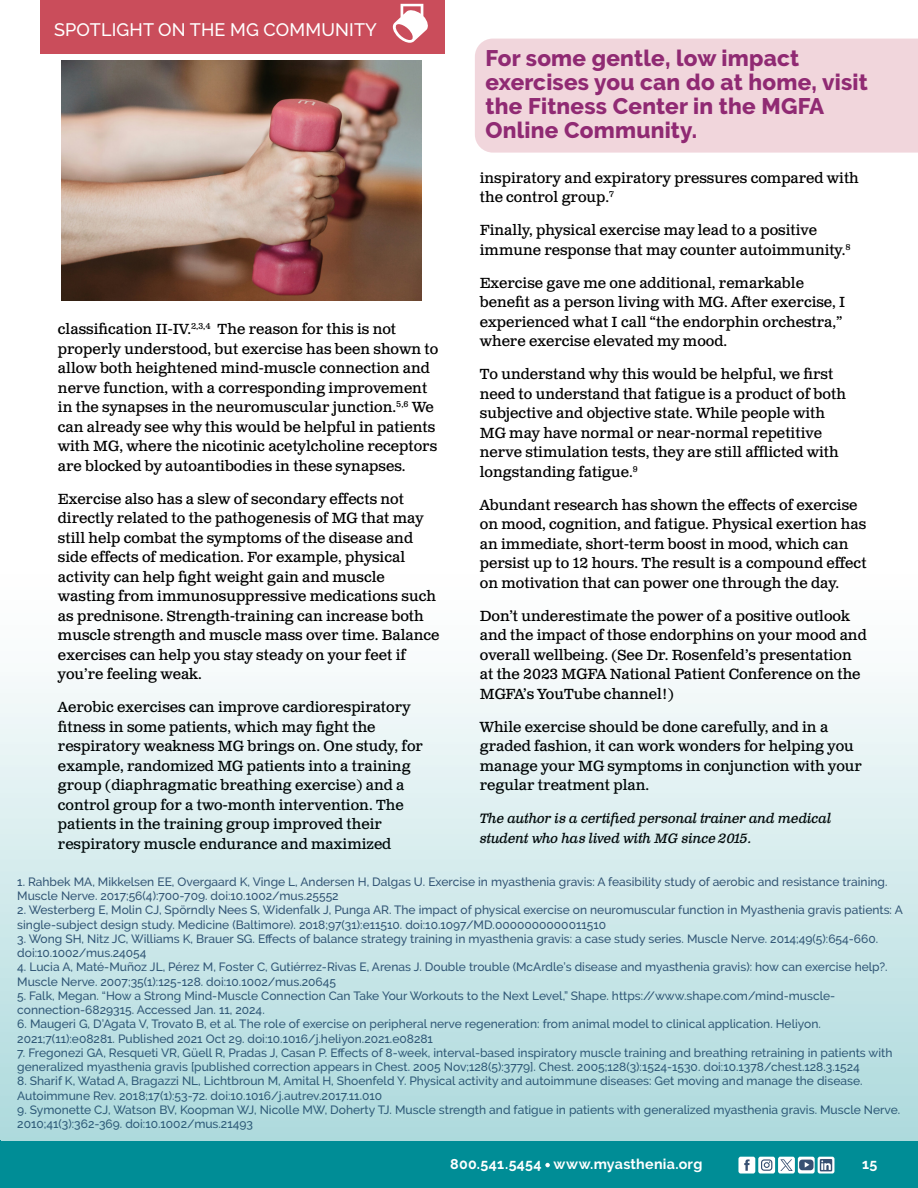
<style>
.page{position:relative;width:918px;height:1188px;background:#fff}
.page>*{position:absolute;margin:0;border:0;box-sizing:border-box;transform-origin:0 0}
.t1{font:800 22.5px/24px "Raleway";letter-spacing:.01em;color:#902a73}
.t2{font:500 18px "Raleway";letter-spacing:.01em;color:#fff}
.t3{font:14.7px/19.5px "Clarendon Text Pro";color:#000}
.t4{font:700 14.25px "Raleway";letter-spacing:.02em;color:#fff}
.t5{font:italic 13.5px/19.5px "Clarendon Text Pro";letter-spacing:-.02em;color:#000}
.t6{font:500 12px/14.2px "Raleway";color:#375072}
</style>
<div class="page">
<div style="left:475px;top:39px;width:443px;height:114px;background:#f1d6dc"></div>
<div style="left:0;top:564px;width:918px;height:624px;background:#fbfdfd"></div>
<div style="left:40px;top:0;width:404px;height:54px;background:#ca4d5b"></div>
<svg style="left:392px;top:4px;width:36px;height:39px"></svg>
<img style="left:62px;top:61px;width:359px;height:239px">
<div style="left:0;top:663px;width:918px;height:525px;background:linear-gradient(to bottom,#f6fafb,#a5d6d9)"></div>
<div style="left:0;top:1141px;width:918px;height:47px;background:#008d96"></div>
<svg style="left:545px;top:1163px;width:5px;height:4px"></svg>
<div style="left:738px;top:1157px;width:17px;height:17px;background:#fff;border-radius:2px"></div>
<svg style="left:744px;top:1159px;width:6px;height:12px"></svg>
<div style="left:758px;top:1157px;width:17px;height:17px;background:#fff;border-radius:2px"></div>
<div style="left:761px;top:1159px;width:11px;height:12px;border:1px solid #375072;border-radius:3px"></div>
<svg style="left:764px;top:1161px;width:6px;height:7px"></svg>
<div style="left:778px;top:1157px;width:17px;height:17px;background:#fff;border-radius:2px"></div>
<svg style="left:780px;top:1159px;width:13px;height:12px"></svg>
<svg style="left:798px;top:1157px;width:17px;height:17px"></svg>
<div style="left:799px;top:1160px;width:15px;height:10px;background:#375072;border-radius:3px"></div>
<svg style="left:805px;top:1162px;width:4px;height:6px"></svg>
<svg style="left:818px;top:1157px;width:16px;height:17px"></svg>
<svg style="left:820px;top:1159px;width:12px;height:12px"></svg>
<p class="t2" style="left:54px;top:20px;width:325px">SPOTLIGHT ON THE MG COMMUNITY</p>
<p class="t3" style="left:58px;top:320px;width:382px">classification II-IV.<sup>2,3,4</sup> The reason for this is not properly understood, but exercise has been shown to allow both heightened mind-muscle connection and nerve function, with a corresponding improvement in the synapses in the neuromuscular junction.<sup>5,6</sup> We can already see why this would be helpful in patients with MG, where the nicotinic acetylcholine receptors are blocked by autoantibodies in these synapses.</p>
<p class="t3" style="left:58px;top:490px;width:383px">Exercise also has a slew of secondary effects not directly related to the pathogenesis of MG that may still help combat the symptoms of the disease and side effects of medication. For example, physical activity can help fight weight gain and muscle wasting from immunosuppressive medications such as prednisone. Strength-training can increase both muscle strength and muscle mass over time. Balance exercises can help you stay steady on your feet if you’re feeling weak.</p>
<p class="t3" style="left:58px;top:698px;width:367px">Aerobic exercises can improve cardiorespiratory fitness in some patients, which may fight the respiratory weakness MG brings on. One study, for example, randomized MG patients into a training group (diaphragmatic breathing exercise) and a control group for a two-month intervention. The patients in the training group improved their respiratory muscle endurance and maximized</p>
<h1 class="t1" style="left:486px;top:47px;width:384px">For some gentle, low impact exercises you can do at home, visit the Fitness Center in the MGFA<br>Online Community.</h1>
<p class="t3" style="left:480px;top:169px;width:381px">inspiratory and expiratory pressures compared with the control group.<sup>7</sup></p>
<p class="t3" style="left:480px;top:221px;width:372px">Finally, physical exercise may lead to a positive immune response that may counter autoimmunity.<sup>8</sup></p>
<p class="t3" style="left:480px;top:274px;width:367px">Exercise gave me one additional, remarkable benefit as a person living with MG. After exercise, I experienced what I call “the endorphin orchestra,” where exercise elevated my mood.</p>
<p class="t3" style="left:480px;top:365px;width:368px">To understand why this would be helpful, we first need to understand that fatigue is a product of both subjective and objective state. While people with MG may have normal or near-normal repetitive nerve stimulation tests, they are still afflicted with longstanding fatigue.<sup>9</sup></p>
<p class="t3" style="left:480px;top:496px;width:388px">Abundant research has shown the effects of exercise on mood, cognition, and fatigue. Physical exertion has an immediate, short-term boost in mood, which can persist up to 12 hours. The result is a compound effect on motivation that can power one through the day.</p>
<p class="t3" style="left:480px;top:607px;width:388px">Don’t underestimate the power of a positive outlook and the impact of those endorphins on your mood and overall wellbeing. (See Dr. Rosenfeld’s presentation at the 2023 MGFA National Patient Conference on the MGFA’s YouTube channel!)</p>
<p class="t3" style="left:480px;top:718px;width:384px">While exercise should be done carefully, and in a graded fashion, it can work wonders for helping you manage your MG symptoms in conjunction with your regular treatment plan.</p>
<p class="t5" style="left:480px;top:809px;width:353px">The author is a certified personal trainer and medical student who has lived with MG since 2015.</p>
<p class="t6" style="left:17px;top:875px;width:872px">1. Rahbek MA, Mikkelsen EE, Overgaard K, Vinge L, Andersen H, Dalgas U. Exercise in myasthenia gravis: A feasibility study of aerobic and resistance training.<br>Muscle Nerve. 2017;56(4):700-709. doi:10.1002/mus.25552</p>
<p class="t6" style="left:17px;top:903px;width:887px">2. Westerberg E, Molin CJ, Spörndly Nees S, Widenfalk J, Punga AR. The impact of physical exercise on neuromuscular function in Myasthenia gravis patients: A single-subject design study. Medicine (Baltimore). 2018;97(31):e11510. doi:10.1097/MD.0000000000011510</p>
<p class="t6" style="left:17px;top:932px;width:863px">3. Wong SH, Nitz JC, Williams K, Brauer SG. Effects of balance strategy training in myasthenia gravis: a case study series. Muscle Nerve. 2014;49(5):654-660. doi:10.1002/mus.24054</p>
<p class="t6" style="left:17px;top:960px;width:872px">4. Lucia A, Maté-Muñoz JL, Pérez M, Foster C, Gutiérrez-Rivas E, Arenas J. Double trouble (McArdle’s disease and myasthenia gravis): how can exercise help?.<br>Muscle Nerve. 2007;35(1):125-128. doi:10.1002/mus.20645</p>
<p class="t6" style="left:17px;top:988px;width:820px">5. Falk, Megan. “How a Strong Mind-Muscle Connection Can Take Your Workouts to the Next Level,” Shape. https://www.shape.com/mind-muscle&shy;connection-6829315. Accessed Jan. 11, 2024.</p>
<p class="t6" style="left:17px;top:1017px;width:805px">6. Maugeri G, D’Agata V, Trovato B, et al. The role of exercise on peripheral nerve regeneration: from animal model to clinical application. Heliyon.<br>2021;7(11):e08281. Published 2021 Oct 29. doi:10.1016/j.heliyon.2021.e08281</p>
<p class="t6" style="left:17px;top:1045px;width:877px">7. Fregonezi GA, Resqueti VR, Güell R, Pradas J, Casan P. Effects of 8-week, interval-based inspiratory muscle training and breathing retraining in patients with generalized myasthenia gravis [published correction appears in Chest. 2005 Nov;128(5):3779]. Chest. 2005;128(3):1524-1530. doi:10.1378/chest.128.3.1524</p>
<p class="t6" style="left:17px;top:1074px;width:847px">8. Sharif K, Watad A, Bragazzi NL, Lichtbroun M, Amital H, Shoenfeld Y. Physical activity and autoimmune diseases: Get moving and manage the disease.<br>Autoimmune Rev. 2018;17(1):53-72. doi:10.1016/j.autrev.2017.11.010</p>
<p class="t6" style="left:17px;top:1102px;width:885px">9. Symonette CJ, Watson BV, Koopman WJ, Nicolle MW, Doherty TJ. Muscle strength and fatigue in patients with generalized myasthenia gravis. Muscle Nerve.<br>2010;41(3):362-369. doi:10.1002/mus.21493</p>
<p class="t4" style="left:450px;top:1156px;width:254px">800.541.5454 www.myasthenia.org</p>
<p class="t4" style="left:862px;top:1156px;width:17px">15</p>
</div>
